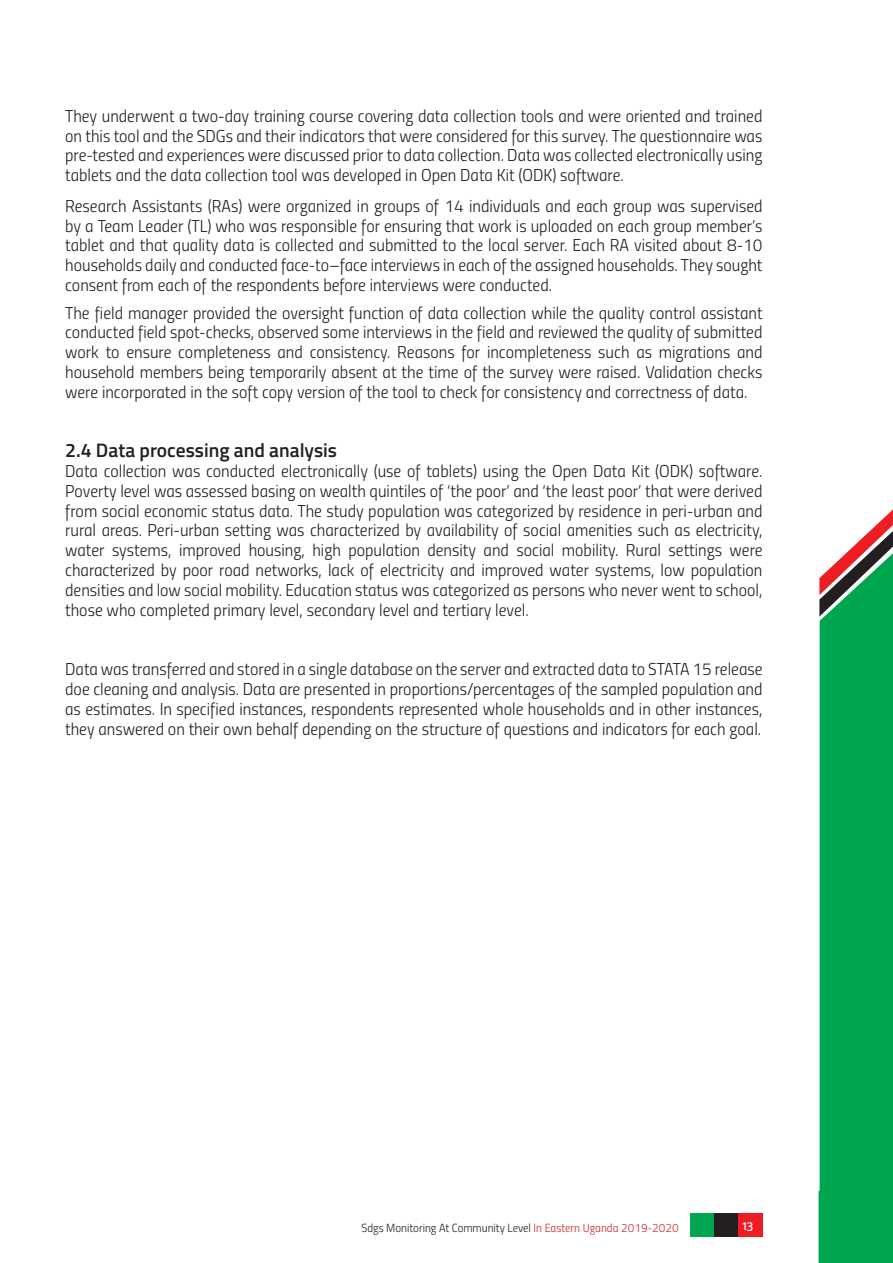
<style>
.page{position:relative;width:893px;height:1263px;background:#fff}
.page>*{position:absolute;margin:0;border:0;box-sizing:border-box;transform-origin:0 0}
.t1{font:600 19.5px "Titillium";color:#231f20}
.t2{font:17.25px/19.8px "Titillium Light Upright";color:#231f20;text-align:justify}
.t3{font:13.5px "Mosk Medium 500";color:#fff}
.t4{font:11.85px "Titillium Light Upright";color:#231f20}
.s1{color:#d1232a}
</style>
<div class="page">
<div style="left:819px;top:617px;width:74px;height:646px;background:#00a54f"></div>
<svg style="left:819px;top:509px;width:74px;height:108px"></svg>
<div style="left:690px;top:1213px;width:24px;height:24px;background:#00a54f"></div>
<div style="left:714px;top:1213px;width:24px;height:24px;background:#231f20"></div>
<div style="left:738px;top:1213px;width:24px;height:24px;background:#ee1d23"></div>
<p class="t2" style="left:65px;top:105px;width:699px">They underwent a two-day training course covering data collection tools and were oriented and trained on this tool and the SDGs and their indicators that were considered for this survey. The questionnaire was pre-tested and experiences were discussed prior to data collection. Data was collected electronically using tablets and the data collection tool was developed in Open Data Kit (ODK) software.</p>
<p class="t2" style="left:65px;top:195px;width:699px">Research Assistants (RAs) were organized in groups of 14 individuals and each group was supervised by a Team Leader (TL) who was responsible for ensuring that work is uploaded on each group member’s tablet and that quality data is collected and submitted to the local server. Each RA visited about 8-10 households daily and conducted face-to–face interviews in each of the assigned households. They sought consent from each of the respondents before interviews were conducted.</p>
<p class="t2" style="left:65px;top:302px;width:699px">The field manager provided the oversight function of data collection while the quality control assistant conducted field spot-checks, observed some interviews in the field and reviewed the quality of submitted work to ensure completeness and consistency. Reasons for incompleteness such as migrations and household members being temporarily absent at the time of the survey were raised. Validation checks were incorporated in the soft copy version of the tool to check for consistency and correctness of data.</p>
<p class="t1" style="left:65px;top:436px;width:273px">2.4 Data processing and analysis</p>
<p class="t2" style="left:65px;top:460px;width:699px">Data collection was conducted electronically (use of tablets) using the Open Data Kit (ODK) software.<br>Poverty level was assessed basing on wealth quintiles of ‘the poor’ and ‘the least poor’ that were derived from social economic status data. The study population was categorized by residence in peri-urban and rural areas. Peri-urban setting was characterized by availability of social amenities such as electricity, water systems, improved housing, high population density and social mobility. Rural settings were characterized by poor road networks, lack of electricity and improved water systems, low population densities and low social mobility. Education status was categorized as persons who never went to school, those who completed primary level, secondary level and tertiary level.</p>
<p class="t2" style="left:65px;top:658px;width:699px">Data was transferred and stored in a single database on the server and extracted data to STATA 15 release doe cleaning and analysis. Data are presented in proportions/percentages of the sampled population and as estimates. In specified instances, respondents represented whole households and in other instances, they answered on their own behalf depending on the structure of questions and indicators for each goal.</p>
<p class="t4" style="left:361px;top:1219px;width:319px">Sdgs Monitoring At Community Level <span class="s1">In Eastern Uganda 2019-2020</span></p>
<p class="t3" style="left:742px;top:1217px;width:12px">13</p>
</div>
